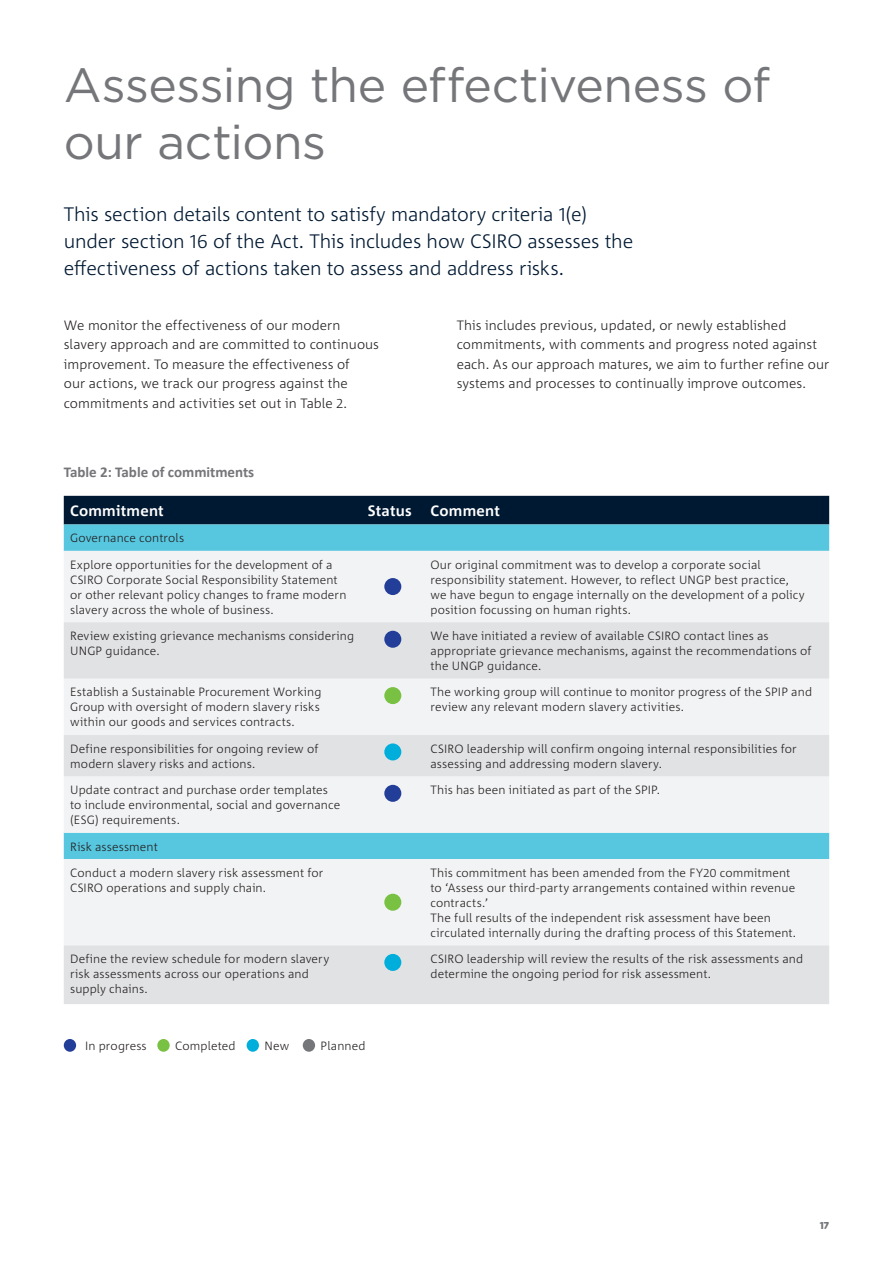
<style>
.page{position:relative;width:893px;height:1263px;background:#fff}
.page>*{position:absolute;margin:0;border:0;box-sizing:border-box;transform-origin:0 0}
.H1_Page_Title_A4{font:48px/57px "Gotham";letter-spacing:-.01em;color:#757679}
.Introduction_A4{font:300 19.5px/27px "Corpid C1";letter-spacing:-.01em;color:#001932}
.t1{font:700 15px "Calibri";color:#757579}
.Table_header_row_-_L{font:700 15px "Corpid C1";letter-spacing:.015em;color:#fff}
.Body_Copy{font:300 13.5px/19.5px "Corpid C1";letter-spacing:.005em;color:#231f20}
.Table_text_-_light{font:300 12px/15px "Corpid C1";letter-spacing:.01em;color:#231f20}
.t2{font:800 10.5px "Corpid C1";color:#757679}
</style>
<div class="page">
<div style="left:64px;top:496px;width:765px;height:28px;background:#001932"></div>
<svg style="left:64px;top:524px;width:765px;height:27px;background:#59c5dd"></svg>
<div style="left:64px;top:551px;width:765px;height:71px;background:#f2f3f4"></div>
<svg style="left:64px;top:622px;width:765px;height:382px;fill:#f2f3f4"></svg>
<div style="left:384px;top:578px;width:17px;height:17px;background:#233e98;border-radius:50%"></div>
<div style="left:384px;top:631px;width:17px;height:17px;background:#233e98;border-radius:50%"></div>
<div style="left:384px;top:687px;width:17px;height:17px;background:#79c142;border-radius:50%"></div>
<div style="left:384px;top:743px;width:17px;height:17px;background:#00aedc;border-radius:50%"></div>
<div style="left:384px;top:785px;width:17px;height:17px;background:#233e98;border-radius:50%"></div>
<div style="left:384px;top:894px;width:17px;height:17px;background:#79c142;border-radius:50%"></div>
<div style="left:384px;top:954px;width:17px;height:17px;background:#00aedc;border-radius:50%"></div>
<div style="left:64px;top:1039px;width:12px;height:13px;background:#233e98;border-radius:50%"></div>
<div style="left:157px;top:1039px;width:13px;height:13px;background:#79c142;border-radius:50%"></div>
<div style="left:247px;top:1039px;width:12px;height:13px;background:#00aedc;border-radius:50%"></div>
<div style="left:303px;top:1039px;width:12px;height:13px;background:#757679;border-radius:50%"></div>
<h1 class="H1_Page_Title_A4" style="left:64px;top:56px;width:708px">Assessing the effectiveness of our actions</h1>
<p class="Introduction_A4" style="left:64px;top:200px;width:571px">This section details content to satisfy mandatory criteria 1(e) under section 16 of the Act. This includes how CSIRO assesses the effectiveness of actions taken to assess and address risks.</p>
<p class="Body_Copy" style="left:64px;top:315px;width:317px">We monitor the effectiveness of our modern slavery approach and are committed to continuous improvement. To measure the effectiveness of<br>our actions, we track our progress against the commitments and activities set out in Table 2.</p>
<p class="Body_Copy" style="left:457px;top:315px;width:374px">This includes previous, updated, or newly established commitments, with comments and progress noted against each. As our approach matures, we aim to further refine our systems and processes to continually improve outcomes.</p>
<p class="t1" style="left:64px;top:461px;width:192px">Table 2: Table of commitments</p>
<p class="Table_header_row_-_L" style="left:70px;top:501px;width:95px">Commitment</p>
<p class="Table_header_row_-_L" style="left:368px;top:501px;width:45px">Status</p>
<p class="Table_header_row_-_L" style="left:431px;top:501px;width:71px">Comment</p>
<p class="Table_text_-_light" style="left:70px;top:530px;width:116px">Governance controls</p>
<p class="Table_text_-_light" style="left:70px;top:557px;width:278px">Explore opportunities for the development of a CSIRO Corporate Social Responsibility Statement or other relevant policy changes to frame modern slavery across the whole of business.</p>
<p class="Table_text_-_light" style="left:431px;top:557px;width:376px">Our original commitment was to develop a corporate social responsibility statement. However, to reflect UNGP best practice, we have begun to engage internally on the development of a policy position focussing on human rights.</p>
<p class="Table_text_-_light" style="left:70px;top:628px;width:286px">Review existing grievance mechanisms considering<br>UNGP guidance.</p>
<p class="Table_text_-_light" style="left:431px;top:628px;width:382px">We have initiated a review of available CSIRO contact lines as appropriate grievance mechanisms, against the recommendations of the UNGP guidance.</p>
<p class="Table_text_-_light" style="left:70px;top:684px;width:253px">Establish a Sustainable Procurement Working<br>Group with oversight of modern slavery risks within our goods and services contracts.</p>
<p class="Table_text_-_light" style="left:431px;top:684px;width:383px">The working group will continue to monitor progress of the SPIP and review any relevant modern slavery activities.</p>
<p class="Table_text_-_light" style="left:70px;top:741px;width:250px">Define responsibilities for ongoing review of modern slavery risks and actions.</p>
<p class="Table_text_-_light" style="left:431px;top:741px;width:368px">CSIRO leadership will confirm ongoing internal responsibilities for assessing and addressing modern slavery.</p>
<p class="Table_text_-_light" style="left:70px;top:782px;width:272px">Update contract and purchase order templates to include environmental, social and governance (ESG) requirements.</p>
<p class="Table_text_-_light" style="left:431px;top:782px;width:231px">This has been initiated as part of the SPIP.</p>
<p class="Table_text_-_light" style="left:70px;top:838px;width:89px">Risk assessment</p>
<p class="Table_text_-_light" style="left:70px;top:865px;width:255px">Conduct a modern slavery risk assessment for<br>CSIRO operations and supply chain.</p>
<p class="Table_text_-_light" style="left:431px;top:865px;width:367px">This commitment has been amended from the FY20 commitment to ‘Assess our third-party arrangements contained within revenue contracts.’<br>The full results of the independent risk assessment have been circulated internally during the drafting process of this Statement.</p>
<p class="Table_text_-_light" style="left:70px;top:951px;width:261px">Define the review schedule for modern slavery risk assessments across our operations and supply chains.</p>
<p class="Table_text_-_light" style="left:431px;top:951px;width:374px">CSIRO leadership will review the results of the risk assessments and determine the ongoing period for risk assessment.</p>
<p class="Table_text_-_light" style="left:85px;top:1038px;width:63px">In progress</p>
<p class="Table_text_-_light" style="left:175px;top:1038px;width:62px">Completed</p>
<p class="Table_text_-_light" style="left:264px;top:1038px;width:26px">New</p>
<p class="Table_text_-_light" style="left:321px;top:1038px;width:47px">Planned</p>
<p class="t2" style="left:820px;top:1218px;width:11px">17</p>
</div>
